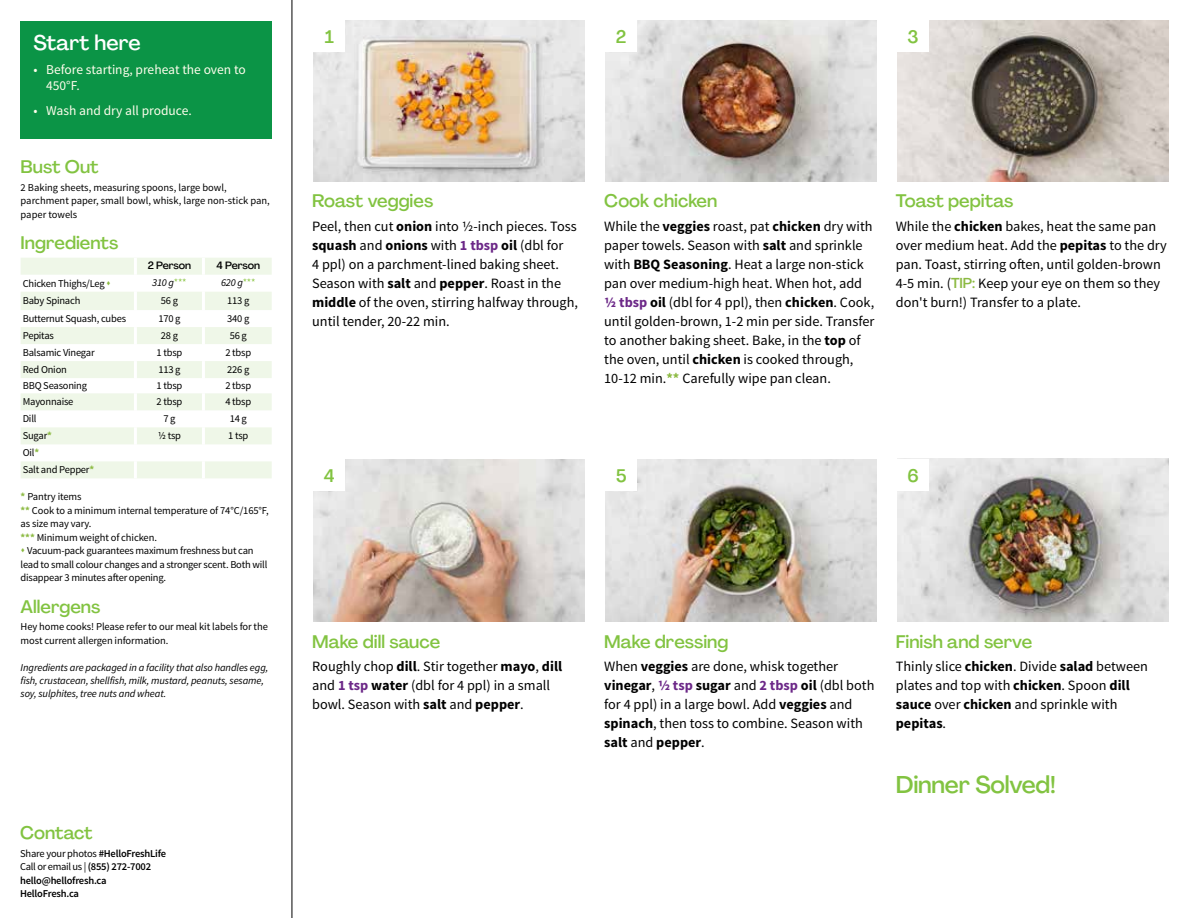
<style>
.page{position:relative;width:1188px;height:918px;background:#fff}
.page>*{position:absolute;margin:0;border:0;box-sizing:border-box;transform-origin:0 0}
.t1{font:500 24px "Agrandir";letter-spacing:-.01em;color:#82c341}
.t2{font:500 21px "Agrandir";color:#fff}
.t3{font:500 18px "Agrandir";color:#82c341}
.t4{font:14.25px/19px "Source Sans Pro";color:#000}
.t5{font:13.5px/16.2px "Source Sans Pro";color:#fffdec}
.t6{font:10.5px/13.5px "Source Sans Pro";letter-spacing:-.02em;color:#000}
.t7{font:italic 10.5px/13.5px "Source Sans Pro";letter-spacing:-.01em;color:#000}
.t8{font:10.5px/13.5px "Source Sans Pro";color:#000}
.t9{font:600 10.5px/13.5px "Source Sans Pro";letter-spacing:-.02em;color:#000}
.t10{font:500 10.5px "Agrandir";letter-spacing:-.01em;color:#000}
.s1{color:#8cba42}
.s2{font-style:normal;color:#91c84e}
.s3{font-weight:700;color:#8cba42}
.s4{font-weight:400}
.s5{font-weight:700}
.s6{font-weight:700;color:#6c2888}
.s7{font-family:"Agrandir";font-weight:500;color:#8cba42}
</style>
<div class="page">
<hr style="left:292px;top:0;width:1px;height:918px;background:#000">
<svg style="left:21px;top:258px;width:251px;height:220px;fill:#eff7e8"></svg>
<hr style="left:134px;top:258px;width:3px;height:17px;background:#fff">
<hr style="left:202px;top:258px;width:3px;height:17px;background:#fff">
<hr style="left:134px;top:275px;width:3px;height:17px;background:#fff">
<hr style="left:202px;top:275px;width:3px;height:17px;background:#fff">
<hr style="left:134px;top:292px;width:3px;height:18px;background:#fff">
<hr style="left:202px;top:292px;width:3px;height:18px;background:#fff">
<hr style="left:134px;top:310px;width:3px;height:17px;background:#fff">
<hr style="left:202px;top:310px;width:3px;height:17px;background:#fff">
<hr style="left:134px;top:327px;width:3px;height:17px;background:#fff">
<hr style="left:202px;top:327px;width:3px;height:17px;background:#fff">
<hr style="left:134px;top:344px;width:3px;height:17px;background:#fff">
<hr style="left:202px;top:344px;width:3px;height:17px;background:#fff">
<hr style="left:134px;top:361px;width:3px;height:17px;background:#fff">
<hr style="left:202px;top:361px;width:3px;height:17px;background:#fff">
<hr style="left:134px;top:378px;width:3px;height:15px;background:#fff">
<hr style="left:202px;top:378px;width:3px;height:15px;background:#fff">
<hr style="left:134px;top:393px;width:3px;height:17px;background:#fff">
<hr style="left:202px;top:393px;width:3px;height:17px;background:#fff">
<hr style="left:134px;top:410px;width:3px;height:17px;background:#fff">
<hr style="left:202px;top:410px;width:3px;height:17px;background:#fff">
<hr style="left:134px;top:427px;width:3px;height:17px;background:#fff">
<hr style="left:202px;top:427px;width:3px;height:17px;background:#fff">
<hr style="left:134px;top:444px;width:3px;height:17px;background:#fff">
<hr style="left:202px;top:444px;width:3px;height:17px;background:#fff">
<hr style="left:134px;top:461px;width:3px;height:17px;background:#fff">
<hr style="left:202px;top:461px;width:3px;height:17px;background:#fff">
<div style="left:21px;top:21px;width:251px;height:117px;background:#0b9446"></div>
<img style="left:313px;top:459px;width:272px;height:162px">
<div style="left:313px;top:459px;width:32px;height:32px;background:#fff"></div>
<img style="left:605px;top:459px;width:272px;height:162px">
<div style="left:605px;top:459px;width:32px;height:32px;background:#fff"></div>
<img style="left:897px;top:459px;width:272px;height:162px">
<div style="left:897px;top:459px;width:32px;height:32px;background:#fff"></div>
<img style="left:313px;top:20px;width:272px;height:161px">
<div style="left:313px;top:20px;width:32px;height:32px;background:#fff"></div>
<img style="left:605px;top:20px;width:272px;height:161px">
<div style="left:605px;top:20px;width:32px;height:32px;background:#fff"></div>
<img style="left:897px;top:20px;width:272px;height:161px">
<div style="left:897px;top:20px;width:32px;height:32px;background:#fff"></div>
<h2 class="t2" style="left:33px;top:29px;width:109px">Start here</h2>
<p class="t5" style="left:46px;top:62px;width:201px;text-indent:-13px">• Before starting, preheat the oven to<br>450°F.</p>
<p class="t5" style="left:33px;top:103px;width:160px">• Wash and dry all produce.</p>
<p class="t3" style="left:21px;top:156px;width:80px">Bust Out</p>
<p class="t8" style="left:21px;top:181px;width:251px">2 Baking sheets, measuring spoons, large bowl, parchment paper, small bowl, whisk, large non-stick pan, paper towels</p>
<p class="t3" style="left:21px;top:232px;width:99px">Ingredients</p>
<p class="t10" style="left:148px;top:259px;width:45px">2 Person</p>
<p class="t10" style="left:217px;top:259px;width:45px">4 Person</p>
<p class="t6" style="left:23px;top:277px;width:90px">Chicken Thighs/Leg <span class="s1">▲</span></p>
<p class="t7" style="left:152px;top:276px;width:36px">310 g<span class="s2">***</span></p>
<p class="t7" style="left:221px;top:276px;width:36px">620 g<span class="s2">***</span></p>
<p class="t6" style="left:23px;top:294px;width:59px">Baby Spinach</p>
<p class="t6" style="left:161px;top:294px;width:19px">56 g</p>
<p class="t6" style="left:227px;top:294px;width:24px">113 g</p>
<p class="t6" style="left:23px;top:312px;width:105px">Butternut Squash, cubes</p>
<p class="t6" style="left:158px;top:312px;width:24px">170 g</p>
<p class="t6" style="left:227px;top:312px;width:24px">340 g</p>
<p class="t6" style="left:23px;top:329px;width:33px">Pepitas</p>
<p class="t6" style="left:161px;top:329px;width:19px">28 g</p>
<p class="t6" style="left:230px;top:329px;width:19px">56 g</p>
<p class="t6" style="left:23px;top:346px;width:73px">Balsamic Vinegar</p>
<p class="t6" style="left:157px;top:346px;width:27px">1 tbsp</p>
<p class="t6" style="left:225px;top:346px;width:27px">2 tbsp</p>
<p class="t6" style="left:23px;top:363px;width:46px">Red Onion</p>
<p class="t6" style="left:158px;top:363px;width:24px">113 g</p>
<p class="t6" style="left:227px;top:363px;width:24px">226 g</p>
<p class="t6" style="left:23px;top:379px;width:66px">BBQ Seasoning</p>
<p class="t6" style="left:157px;top:379px;width:27px">1 tbsp</p>
<p class="t6" style="left:225px;top:379px;width:27px">2 tbsp</p>
<p class="t6" style="left:23px;top:395px;width:52px">Mayonnaise</p>
<p class="t6" style="left:157px;top:395px;width:27px">2 tbsp</p>
<p class="t6" style="left:225px;top:395px;width:27px">4 tbsp</p>
<p class="t6" style="left:23px;top:412px;width:15px">Dill</p>
<p class="t6" style="left:163px;top:412px;width:14px">7 g</p>
<p class="t6" style="left:230px;top:412px;width:19px">14 g</p>
<p class="t6" style="left:23px;top:429px;width:31px">Sugar<span class="s3">*</span></p>
<p class="t6" style="left:158px;top:429px;width:25px">1/2 tsp</p>
<p class="t6" style="left:228px;top:429px;width:22px">1 tsp</p>
<p class="t6" style="left:23px;top:444px;width:73px;line-height:17px">Oil<span class="s3">*<br></span>Salt and Pepper<span class="s3">*</span></p>
<p class="t6" style="left:21px;top:490px;width:250px"><span class="s3">*</span> Pantry items<br><span class="s3">**</span> Cook to a minimum internal temperature of 74°C/165°F, as size may vary.<br><span class="s3">***</span> Minimum weight of chicken.</p>
<p class="t6" style="left:21px;top:544px;width:248px"><span class="s1">▲</span> Vacuum-pack guarantees maximum freshness but can lead to small colour changes and a stronger scent. Both will disappear 3 minutes after opening.</p>
<p class="t3" style="left:21px;top:595px;width:81px">Allergens</p>
<p class="t6" style="left:21px;top:620px;width:249px">Hey home cooks! Please refer to our meal kit labels for the most current allergen information.</p>
<p class="t7" style="left:21px;top:660px;width:249px">Ingredients are packaged in a facility that also handles egg, fish, crustacean, shellfish, milk, mustard, peanuts, sesame, soy, sulphites, tree nuts and wheat.</p>
<p class="t3" style="left:20px;top:822px;width:74px">Contact</p>
<p class="t9" style="left:20px;top:847px;width:147px"><span class="s4">Share your photos</span> #HelloFreshLife<br><span class="s4">Call or email us |</span> (855) 272-7002 hello@hellofresh.ca<br>HelloFresh.ca</p>
<p class="t3" style="left:325px;top:26px;width:11px">1</p>
<p class="t3" style="left:616px;top:25px;width:12px">2</p>
<p class="t3" style="left:908px;top:25px;width:13px">3</p>
<p class="t3" style="left:312px;top:190px;width:123px">Roast veggies</p>
<p class="t4" style="left:312px;top:217px;width:267px">Peel, then cut <span class="s5">onion</span> into 1/2-inch pieces. Toss <span class="s5">squash</span> and <span class="s5">onions</span> with <span class="s6">1 tbsp</span> <span class="s5">oil</span> (dbl for<br>4 ppl) on a parchment-lined baking sheet.<br>Season with <span class="s5">salt</span> and <span class="s5">pepper</span>. Roast in the <span class="s5">middle</span> of the oven, stirring halfway through, until tender, 20-22 min.</p>
<p class="t3" style="left:604px;top:190px;width:115px">Cook chicken</p>
<p class="t4" style="left:604px;top:217px;width:272px">While the <span class="s5">veggies</span> roast, pat <span class="s5">chicken</span> dry with paper towels. Season with <span class="s5">salt</span> and sprinkle with <span class="s5">BBQ Seasoning</span>. Heat a large non-stick pan over medium-high heat. When hot, add <span class="s6">1/2 tbsp</span> <span class="s5">oil</span> (dbl for 4 ppl), then <span class="s5">chicken</span>. Cook, until golden-brown, 1-2 min per side. Transfer to another baking sheet. Bake, in the <span class="s5">top</span> of the oven, until <span class="s5">chicken</span> is cooked through, 10-12 min.<span class="s3">**</span> Carefully wipe pan clean.</p>
<p class="t3" style="left:896px;top:190px;width:119px">Toast pepitas</p>
<p class="t4" style="left:896px;top:217px;width:273px">While the <span class="s5">chicken</span> bakes, heat the same pan over medium heat. Add the <span class="s5">pepitas</span> to the dry pan. Toast, stirring often, until golden-brown 4-5 min. (<span class="s7">TIP:</span> Keep your eye on them so they don't burn!) Transfer to a plate.</p>
<p class="t3" style="left:324px;top:465px;width:12px">4</p>
<p class="t3" style="left:616px;top:465px;width:12px">5</p>
<p class="t3" style="left:907px;top:464px;width:13px">6</p>
<p class="t3" style="left:312px;top:630px;width:130px">Make dill sauce</p>
<p class="t4" style="left:312px;top:657px;width:251px">Roughly chop <span class="s5">dill</span>. Stir together <span class="s5">mayo</span>, <span class="s5">dill </span>and <span class="s6">1 tsp</span> <span class="s5">water</span> (dbl for 4 ppl) in a small bowl. Season with <span class="s5">salt</span> and <span class="s5">pepper</span>.</p>
<p class="t3" style="left:604px;top:630px;width:126px">Make dressing</p>
<p class="t4" style="left:604px;top:657px;width:272px">When <span class="s5">veggies</span> are done, whisk together <span class="s5">vinegar</span>, <span class="s6">1/2 tsp</span> <span class="s5">sugar</span> and <span class="s6">2 tbsp</span> <span class="s5">oil</span> (dbl both for 4 ppl) in a large bowl. Add <span class="s5">veggies</span> and <span class="s5">spinach</span>, then toss to combine. Season with <span class="s5">salt</span> and <span class="s5">pepper</span>.</p>
<p class="t3" style="left:896px;top:630px;width:138px">Finish and serve</p>
<p class="t4" style="left:896px;top:657px;width:254px">Thinly slice <span class="s5">chicken</span>. Divide <span class="s5">salad</span> between plates and top with <span class="s5">chicken</span>. Spoon <span class="s5">dill sauce</span> over <span class="s5">chicken</span> and sprinkle with <span class="s5">pepitas</span>.</p>
<h1 class="t1" style="left:896px;top:770px;width:162px">Dinner Solved!</h1>
</div>
